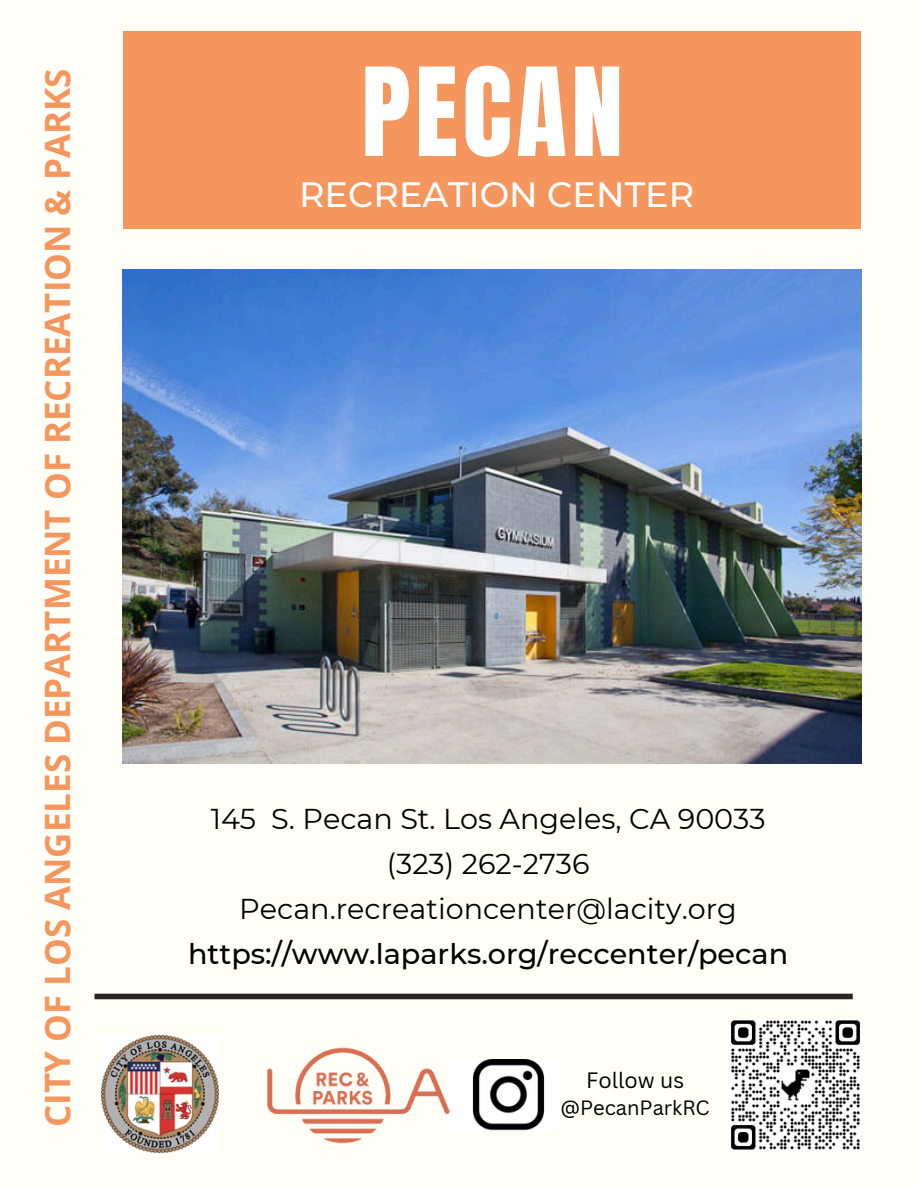
<style>
.page{position:relative;width:918px;height:1188px;background:#fffef7}
.page>*{position:absolute;margin:0;border:0;box-sizing:border-box;transform-origin:0 0}
.t1{font:104.1px "Anton";letter-spacing:.045em;color:#fff}
.t2{font:500 35.1px "Montserrat";color:#fff}
.t3{font:700 34.95px "Open Sans";color:#f4965d}
.t4{font:28.65px/45px "Montserrat";color:#000;text-align:center}
.t5{font:21.6px "Canva Sans";color:#000}
.t6{font:20.1px "Canva Sans";color:#000}
.s1{font-weight:500}
</style>
<div class="page">
<div style="left:124px;top:31px;width:737px;height:197px;background:#f4965d"></div>
<div style="left:94px;top:994px;width:759px;height:5px;background:#272525"></div>
<img style="left:474px;top:1060px;width:71px;height:71px">
<img style="left:102px;top:1035px;width:117px;height:117px">
<img style="left:123px;top:269px;width:739px;height:494px">
<img style="left:243px;top:993px;width:231px;height:151px">
<img style="left:730px;top:1020px;width:131px;height:130px">
<p class="t3" style="left:33px;top:1127px;width:1060px;rotate:-90deg">CITY OF LOS ANGELES DEPARTMENT OF RECREATION &amp; PARKS</p>
<p class="t1" style="left:361px;top:37px;width:263px">PECAN</p>
<p class="t2" style="left:299px;top:173px;width:397px">RECREATION CENTER</p>
<p class="t4" style="left:188px;top:797px;width:602px">145 S. Pecan St. Los Angeles, CA 90033 (323) 262-2736<br>Pecan.recreationcenter@lacity.org <span class="s1">https://www.laparks.org/reccenter/pecan</span></p>
<h2 class="t5" style="left:586px;top:1065px;width:99px">Follow us</h2>
<h1 class="t6" style="left:561px;top:1093px;width:151px">@PecanParkRC</h1>
</div>
